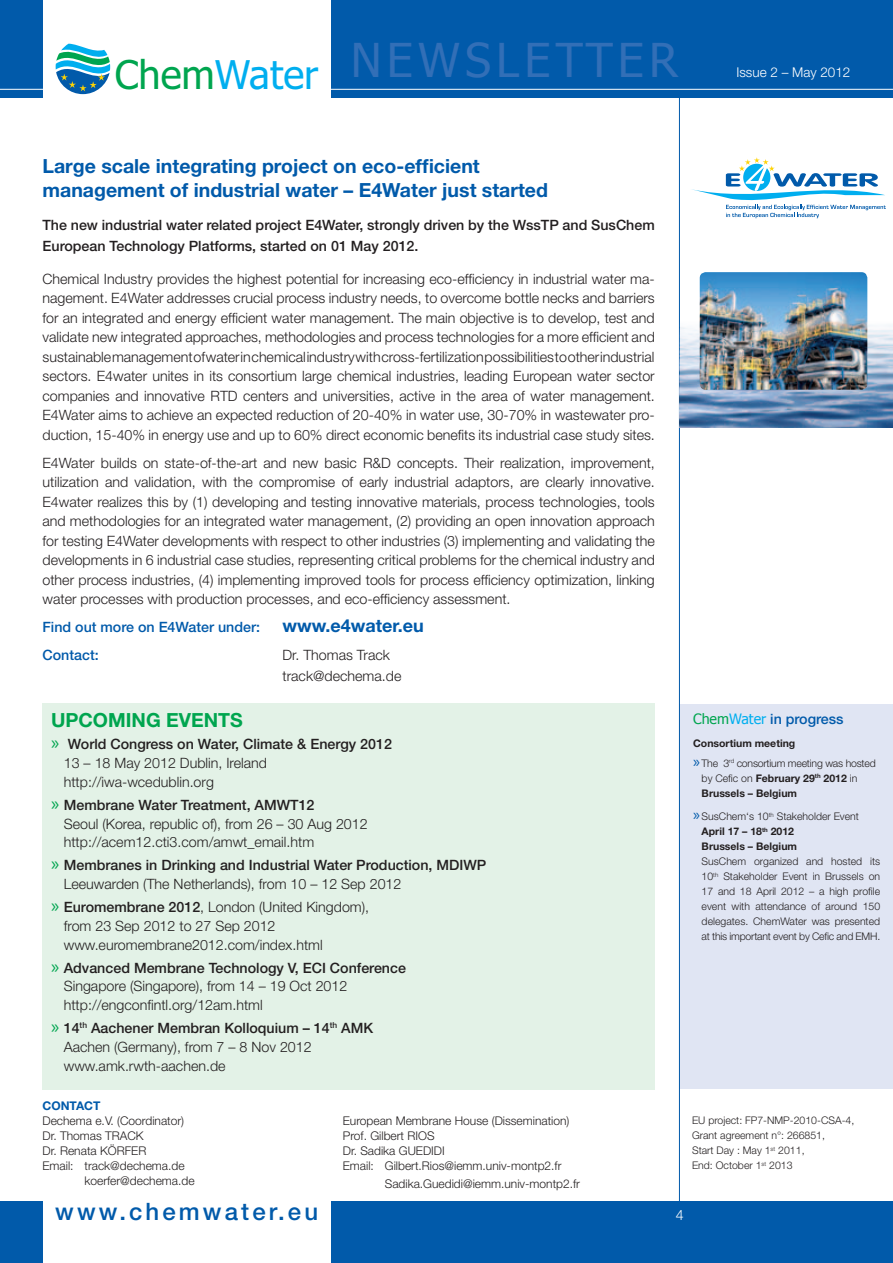
<style>
.page{position:relative;width:893px;height:1263px;background:#fff}
.page>*{position:absolute;margin:0;border:0;box-sizing:border-box;transform-origin:0 0}
.t1{font:46.5px "Tahoma";letter-spacing:.11em;color:#326fb7}
.t2{font:500 24px "Helvetica Neue";letter-spacing:.13em;color:#015aaa}
.t3{font:700 19.5px/24px "Helvetica Neue";color:#015aaa}
.t4{font:700 19.5px "Helvetica Neue";color:#00a54f}
.t5{font:300 14.25px/19.5px "Helvetica Neue";color:#231f20}
.t6{font:500 14.25px/21px "Helvetica Neue";color:#231f20}
.t7{font:500 14.25px/28px "Helvetica Neue";color:#015aaa}
.t8{font:300 14.25px "Helvetica Neue";color:#fff}
.t9{font:300 13.5px "Helvetica Neue";color:#fff}
.t10{font:300 12px/15px "Helvetica Neue";color:#231f20}
.t11{font:700 12px "Helvetica Neue";color:#015aaa}
.t12{font:300 10.5px/15px "Helvetica Neue";color:#231f20}
.t13{font:700 10.5px/15px "Helvetica Neue";color:#231f20}
.t14{font:300 10.5px/19.2px "Helvetica Neue";letter-spacing:-.02em;color:#231f20}
.s1{font-weight:700;font-size:18px}
.s2{font-family:"Myriad Pro";font-weight:400;font-size:19.5px;color:#00a54f}
.s3{font-weight:500}
.s4{font-weight:300}
.s5{font-family:"Tahoma";font-weight:400;color:#00a54f}
.s6{font-family:"Tahoma";font-weight:400;color:#00aeef}
.s7{font-weight:700}
.s8{font-family:"Myriad Pro";font-weight:400;font-size:16.5px;color:#015aaa}
</style>
<div class="page">
<div style="left:679px;top:704px;width:214px;height:385px;background:#e0e5f3"></div>
<div style="left:331px;top:0;width:562px;height:97px;background:#015aaa"></div>
<div style="left:331px;top:1201px;width:562px;height:62px;background:#015aaa"></div>
<div style="left:0;top:0;width:43px;height:97px;background:#015aaa"></div>
<div style="left:0;top:1201px;width:43px;height:62px;background:#015aaa"></div>
<hr style="left:0;top:89px;width:893px;height:1px;background:#fff">
<svg style="left:56px;top:44px;width:54px;height:50px"></svg>
<hr style="left:679px;top:97px;width:1px;height:1109px;background:#015aaa">
<svg style="left:692px;top:157px;width:194px;height:61px"></svg>
<img style="left:680px;top:304px;width:213px;height:123px">
<img style="left:700px;top:272px;width:167px;height:118px">
<div style="left:43px;top:703px;width:612px;height:386px;background:#e3f2e7"></div>
<h1 class="t1" style="left:115px;top:31px;width:565px"><sub>Chem</sub><sub>Water</sub> Newsletter</h1>
<p class="t9" style="left:736px;top:64px;width:116px">Issue 2 – May 2012</p>
<h3 class="t3" style="left:43px;top:153px;width:507px">Large scale integrating project on eco-efficient management of industrial water – E4Water just started</h3>
<p class="t6" style="left:43px;top:215px;width:614px">The new industrial water related project E4Water, strongly driven by the WssTP and SusChem<br>European Technology Platforms, started on 01 May 2012.</p>
<p class="t5" style="left:43px;top:268px;width:614px;text-align:justify">Chemical Industry provides the highest potential for increasing eco-efficiency in industrial water ma&shy;nagement. E4Water addresses crucial process industry needs, to overcome bottle necks and barriers for an integrated and energy efficient water management. The main objective is to develop, test and validate new integrated approaches, methodologies and process technologies for a more efficient and sustainable management of water in chemical industry with cross-fertilization possibilities to other industrial sectors. E4water unites in its consortium large chemical industries, leading European water sector companies and innovative RTD centers and universities, active in the area of water management.<br>E4Water aims to achieve an expected reduction of 20-40% in water use, 30-70% in wastewater pro&shy;duction, 15-40% in energy use and up to 60% direct economic benefits its industrial case study sites.</p>
<p class="t5" style="left:43px;top:452px;width:614px;text-align:justify">E4Water builds on state-of-the-art and new basic R&amp;D concepts. Their realization, improvement, utilization and validation, with the compromise of early industrial adaptors, are clearly innovative.<br>E4water realizes this by (1) developing and testing innovative materials, process technologies, tools and methodologies for an integrated water management, (2) providing an open innovation approach for testing E4Water developments with respect to other industries (3) implementing and validating the developments in 6 industrial case studies, representing critical problems for the chemical industry and other process industries, (4) implementing improved tools for process efficiency optimization, linking water processes with production processes, and eco-efficiency assessment.</p>
<p class="t7" style="left:43px;top:613px;width:383px">Find out more on E4Water under: <span class="s1">www.e4water.eu<br></span>Contact:</p>
<p class="t5" style="left:283px;top:644px;width:120px;line-height:21px">Dr. Thomas Track track@dechema.de</p>
<h3 class="t4" style="left:51px;top:708px;width:129px">Upcoming eve</h3>
<h3 class="t4" style="left:204px;top:708px;width:38px">nts</h3>
<p class="t5" style="left:64px;top:735px;width:330px;line-height:18.8px;text-indent:-13px"><span class="s2">»</span> <span class="s3">World Congress on Water, Climate &amp; Energy 2012<br></span>13 – 18 May 2012 Dublin, Ireland http://iwa-wcedublin.org</p>
<p class="t5" style="left:64px;top:795px;width:305px;line-height:18.8px;text-indent:-13px"><span class="s2">»</span> <span class="s3">Membrane Water Treatment, AMWT12<br></span>Seoul (Korea, republic of), from 26 – 30 Aug 2012 http://acem12.cti3.com/amwt_email.htm</p>
<p class="t6" style="left:64px;top:856px;width:424px;line-height:18.8px;text-indent:-13px"><span class="s2">»</span> Membranes in Drinking and Industrial Water Production, MDIWP<br><span class="s4">Leeuwarden (The Netherlands), from 10 – 12 Sep 2012</span></p>
<p class="t5" style="left:64px;top:897px;width:307px;line-height:18.8px;text-indent:-13px"><span class="s2">»</span> <span class="s3">Euromembrane 2012</span>, London (United Kingdom), from 23 Sep 2012 to 27 Sep 2012 www.euromembrane2012.com/index.html</p>
<p class="t5" style="left:64px;top:958px;width:344px;line-height:18.8px;text-indent:-13px"><span class="s2">»</span> <span class="s3">Advanced Membrane Technology V, ECI Conference<br></span>Singapore (Singapore), from 14 – 19 Oct 2012 http://engconfintl.org/12am.html</p>
<p class="t5" style="left:64px;top:1018px;width:311px;line-height:18.8px;text-indent:-13px"><span class="s2">»</span> <span class="s3">14</span><sup>th</sup> <span class="s3">Aachener Membran Kolloquium – 14</span><sup>th</sup> <span class="s3">AMK<br></span>Aachen (Germany), from 7 – 8 Nov 2012 www.amk.rwth-aachen.de</p>
<p class="t11" style="left:43px;top:1098px;width:60px">Contact</p>
<p class="t10" style="left:43px;top:1112px;width:143px">Dechema e.V. (Coordinator)</p>
<p class="t10" style="left:43px;top:1127px;width:103px">Dr. Thomas TRACK</p>
<p class="t10" style="left:43px;top:1142px;width:97px">Dr. Renata Körfer</p>
<p class="t10" style="left:43px;top:1157px;width:144px">Email: track@dechema.de</p>
<p class="t10" style="left:85px;top:1172px;width:112px">koerfer@dechema.de</p>
<h2 class="t2" style="left:55px;top:1197px;width:264px">www.chemwater.eu</h2>
<p class="t10" style="left:343px;top:1112px;width:228px">European Membrane House (Dissemination)<br>Prof. Gilbert RIOS<br>Dr. Sadika GUEDIDI<br>Email: Gilbert.Rios@iemm.univ-montp2.fr</p>
<p class="t10" style="left:385px;top:1175px;width:197px">Sadika.Guedidi@iemm.univ-montp2.fr</p>
<p class="t7" style="left:693px;top:704px;width:152px"><span class="s5">Chem</span><span class="s6">Water</span> in progress</p>
<p class="t14" style="left:693px;top:734px;width:184px"><span class="s7">Consortium meeting<br></span><span class="s8">»</span> The 3<sup>rd</sup> consortium meeting was hosted</p>
<p class="t13" style="left:702px;top:770px;width:157px"><span class="s4">by Cefic on</span> February 29<sup>th</sup> 2012 <span class="s4">in<br></span>Brussels – Belgium</p>
<p class="t13" style="left:702px;top:808px;width:159px;text-indent:-9px"><span class="s8">»</span><span class="s4">SusChem‘s 10</span><sup>th</sup> <span class="s4">Stakeholder Event<br></span>April 17 – 18<sup>th</sup> 2012<br>Brussels – Belgium</p>
<p class="t12" style="left:702px;top:854px;width:180px;text-align:justify">SusChem organized and hosted its 10<sup>th</sup> Stakeholder Event in Brussels on 17 and 18 April 2012 – a high profile event with attendance of around 150 delegates. ChemWater was presented at this important event by Cefic and EMH.</p>
<p class="t12" style="left:692px;top:1113px;width:164px">EU project: FP7-NMP-2010-CSA-4,<br>Grant agreement n°: 266851,<br>Start Day : May 1<sup>st</sup> 2011,<br>End: October 1<sup>st</sup> 2013</p>
<p class="t8" style="left:676px;top:1206px;width:9px">4</p>
</div>
